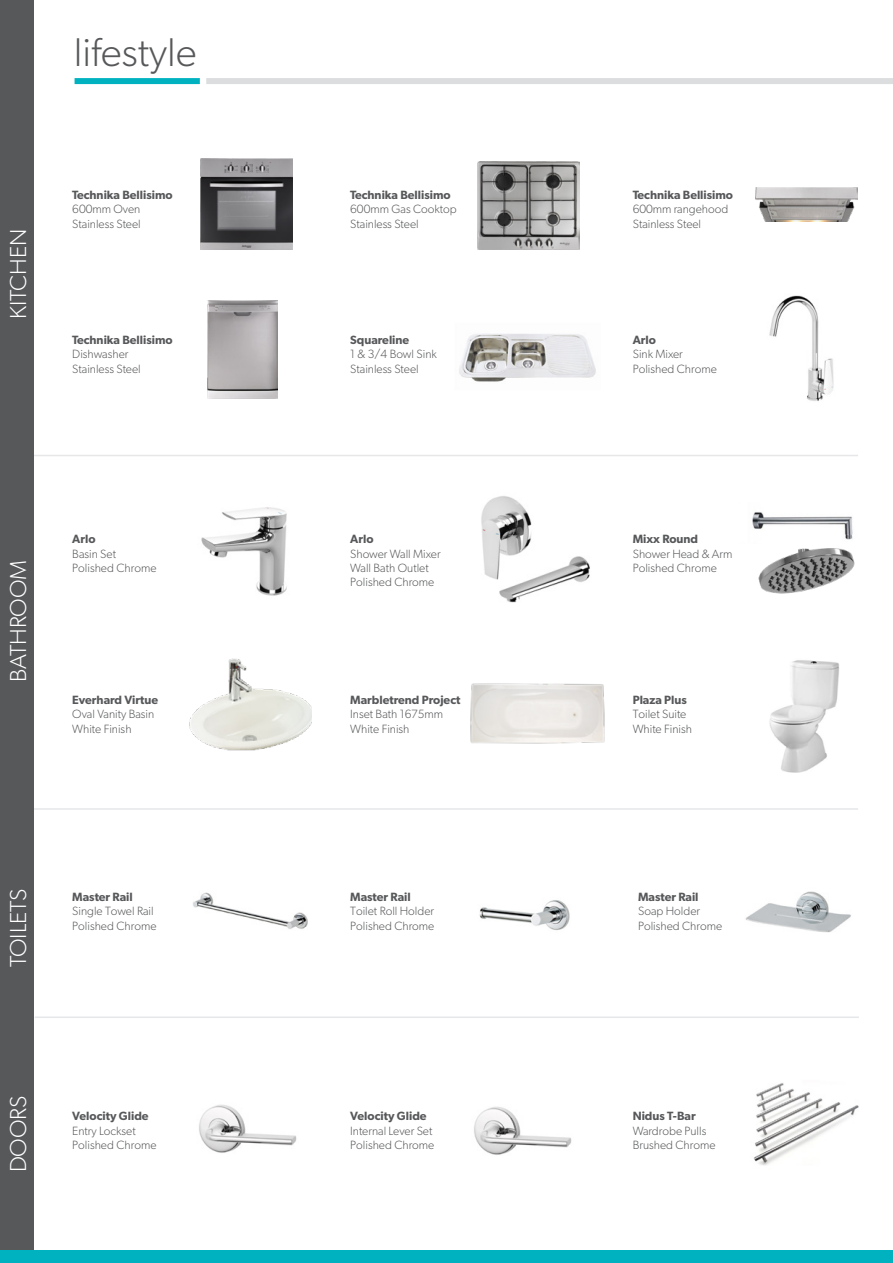
<style>
.page{position:relative;width:893px;height:1263px;background:#fff}
.page>*{position:absolute;margin:0;border:0;box-sizing:border-box;transform-origin:0 0}
.t1{font:300 40.2px "Gibson";color:#57585a}
.t2{font:300 23.1px "Gibson";color:#fff}
.t3{font:300 12px/14.4px "Gibson";color:#57585a}
.t4{font:600 12px "Gibson";color:#57585a}
.s1{font-weight:600}
</style>
<div class="page">
<div style="left:75px;top:78px;width:125px;height:6px;background:#00b2c0"></div>
<div style="left:206px;top:78px;width:687px;height:6px;background:#dcdddf"></div>
<div style="left:0;top:1250px;width:893px;height:13px;background:#00b2c0"></div>
<div style="left:0;top:0;width:34px;height:1250px;background:#57585a"></div>
<img style="left:499px;top:556px;width:91px;height:47px">
<img style="left:201px;top:507px;width:86px;height:89px">
<img style="left:481px;top:496px;width:55px;height:86px">
<img style="left:200px;top:159px;width:92px;height:91px">
<img style="left:477px;top:162px;width:102px;height:88px">
<img style="left:756px;top:187px;width:102px;height:34px">
<img style="left:207px;top:301px;width:71px;height:97px">
<img style="left:459px;top:334px;width:137px;height:48px">
<img style="left:769px;top:295px;width:65px;height:106px">
<hr style="left:34px;top:455px;width:824px;height:1px;background:#e6e7e9">
<img style="left:189px;top:658px;width:123px;height:93px">
<img style="left:470px;top:683px;width:135px;height:61px">
<img style="left:769px;top:660px;width:70px;height:112px">
<hr style="left:34px;top:808px;width:824px;height:2px;background:#e6e7e9">
<hr style="left:35px;top:1016px;width:824px;height:2px;background:#e6e7e9">
<img style="left:753px;top:1083px;width:106px;height:82px">
<img style="left:199px;top:1105px;width:98px;height:48px">
<img style="left:474px;top:1107px;width:98px;height:48px">
<img style="left:758px;top:548px;width:97px;height:46px">
<img style="left:193px;top:892px;width:115px;height:37px">
<img style="left:479px;top:900px;width:91px;height:31px">
<img style="left:745px;top:891px;width:106px;height:42px">
<img style="left:752px;top:512px;width:101px;height:28px">
<h1 class="t1" style="left:74px;top:28px;width:124px">lifestyle</h1>
<p class="t2" style="left:4px;top:319px;width:92px;rotate:-90deg">KITCHEN</p>
<p class="t4" style="left:72px;top:187px;width:102px">Technika Bellisimo</p>
<p class="t3" style="left:72px;top:202px;width:70px">600mm Oven</p>
<p class="t3" style="left:72px;top:216px;width:70px">Stainless Steel</p>
<p class="t4" style="left:72px;top:333px;width:102px">Technika Bellisimo</p>
<p class="t3" style="left:72px;top:347px;width:58px">Dishwasher</p>
<p class="t3" style="left:72px;top:361px;width:70px">Stainless Steel</p>
<p class="t2" style="left:4px;top:682px;width:124px;rotate:-90deg">BATHROOM</p>
<p class="t4" style="left:72px;top:532px;width:25px">Arlo</p>
<p class="t3" style="left:72px;top:546px;width:45px">Basin Set</p>
<p class="t3" style="left:72px;top:560px;width:86px">Polished Chrome</p>
<p class="t4" style="left:72px;top:693px;width:87px">Everhard Virtue</p>
<p class="t3" style="left:72px;top:707px;width:84px">Oval Vanity Basin</p>
<p class="t3" style="left:72px;top:721px;width:61px">White Finish</p>
<p class="t2" style="left:4px;top:967px;width:80px;rotate:-90deg">TOILETS</p>
<p class="t4" style="left:72px;top:889px;width:62px">Master Rail</p>
<p class="t3" style="left:72px;top:904px;width:83px">Single Towel Rail</p>
<p class="t3" style="left:72px;top:918px;width:86px">Polished Chrome</p>
<p class="t2" style="left:4px;top:1172px;width:79px;rotate:-90deg">DOORS</p>
<p class="t4" style="left:72px;top:1109px;width:78px">Velocity Glide</p>
<p class="t3" style="left:72px;top:1123px;width:65px">Entry Lockset</p>
<p class="t3" style="left:72px;top:1137px;width:86px">Polished Chrome</p>
<p class="t4" style="left:350px;top:187px;width:102px">Technika Bellisimo</p>
<p class="t3" style="left:350px;top:202px;width:108px">600mm Gas Cooktop</p>
<p class="t3" style="left:350px;top:216px;width:70px">Stainless Steel</p>
<p class="t4" style="left:350px;top:333px;width:60px">Squareline</p>
<p class="t3" style="left:350px;top:347px;width:88px">1 &amp; 3/4 Bowl Sink</p>
<p class="t3" style="left:350px;top:361px;width:70px">Stainless Steel</p>
<p class="t4" style="left:350px;top:532px;width:25px">Arlo</p>
<p class="t3" style="left:350px;top:546px;width:92px">Shower Wall Mixer<br>Wall Bath Outlet</p>
<p class="t3" style="left:350px;top:575px;width:86px">Polished Chrome</p>
<p class="t4" style="left:350px;top:693px;width:112px">Marbletrend Project</p>
<p class="t3" style="left:350px;top:707px;width:94px">Inset Bath 1675mm</p>
<p class="t3" style="left:350px;top:721px;width:61px">White Finish</p>
<p class="t4" style="left:350px;top:889px;width:62px">Master Rail</p>
<p class="t3" style="left:350px;top:904px;width:85px">Toilet Roll Holder</p>
<p class="t3" style="left:350px;top:918px;width:86px">Polished Chrome</p>
<p class="t4" style="left:350px;top:1109px;width:78px">Velocity Glide</p>
<p class="t3" style="left:350px;top:1123px;width:84px">Internal Lever Set</p>
<p class="t3" style="left:350px;top:1137px;width:86px">Polished Chrome</p>
<p class="t4" style="left:633px;top:187px;width:102px">Technika Bellisimo</p>
<p class="t3" style="left:633px;top:202px;width:97px">600mm rangehood</p>
<p class="t3" style="left:633px;top:216px;width:70px">Stainless Steel</p>
<p class="t4" style="left:633px;top:333px;width:25px">Arlo</p>
<p class="t3" style="left:633px;top:347px;width:52px">Sink Mixer</p>
<p class="t3" style="left:633px;top:361px;width:86px">Polished Chrome</p>
<p class="t3" style="left:633px;top:532px;width:101px"><span class="s1">Mixx Round<br></span>Shower Head &amp; Arm</p>
<p class="t3" style="left:633px;top:560px;width:86px">Polished Chrome</p>
<p class="t4" style="left:633px;top:693px;width:56px">Plaza Plus</p>
<p class="t3" style="left:633px;top:707px;width:55px">Toilet Suite</p>
<p class="t3" style="left:633px;top:721px;width:61px">White Finish</p>
<p class="t4" style="left:638px;top:889px;width:62px">Master Rail</p>
<p class="t3" style="left:638px;top:904px;width:64px">Soap Holder</p>
<p class="t3" style="left:638px;top:918px;width:86px">Polished Chrome</p>
<p class="t4" style="left:633px;top:1109px;width:64px">Nidus T-Bar</p>
<p class="t3" style="left:633px;top:1123px;width:75px">Wardrobe Pulls</p>
<p class="t3" style="left:633px;top:1137px;width:84px">Brushed Chrome</p>
</div>
